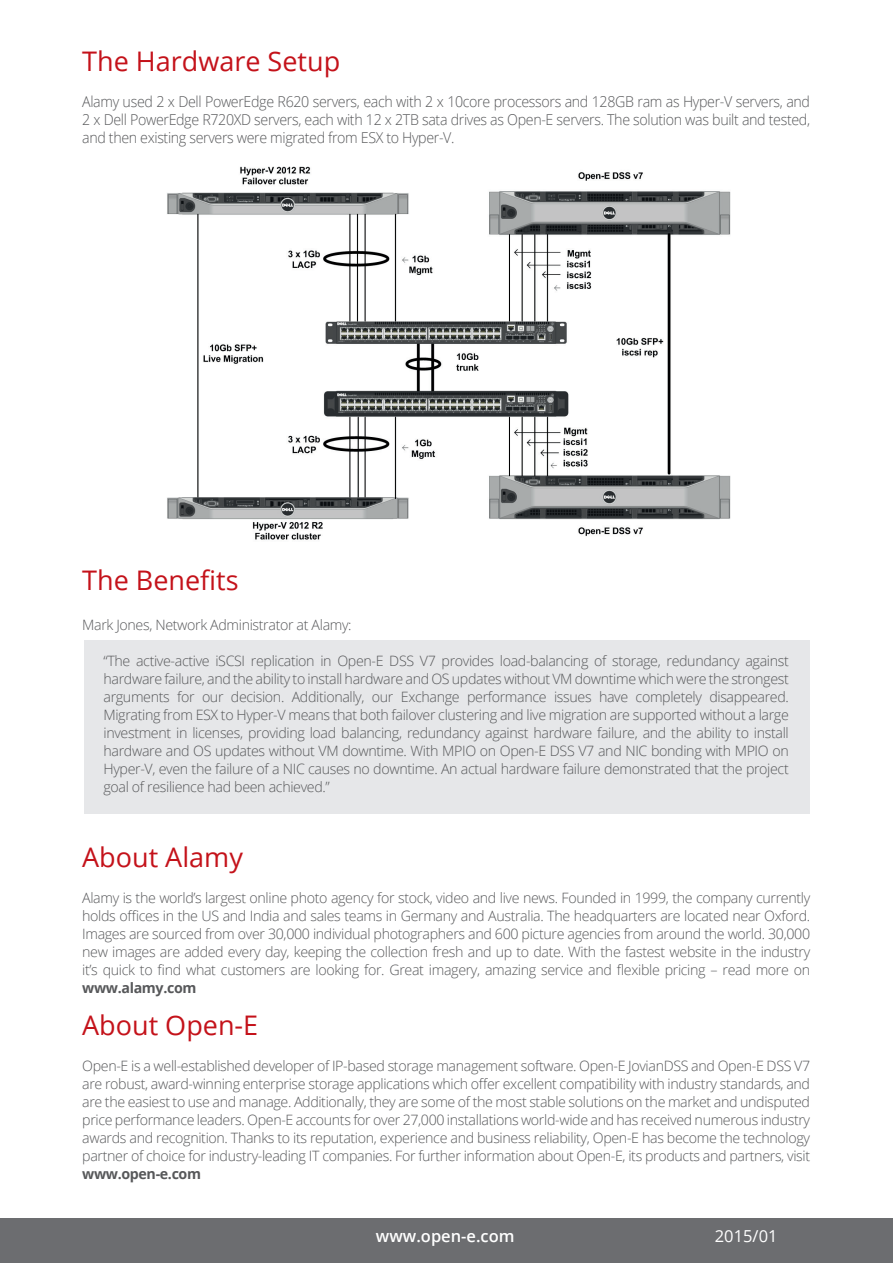
<style>
.page{position:relative;width:893px;height:1263px;background:#fff}
.page>*{position:absolute;margin:0;border:0;box-sizing:border-box;transform-origin:0 0}
.t1{font:27px "Open Sans";color:#c4121a}
.t2{font:600 16.5px "Open Sans";color:#fff}
.t3{font:16.5px "Open Sans";color:#fff}
.t4{font:300 15px/18px "Open Sans";letter-spacing:-.025em;color:#57585a;text-align:justify;scale:.95 1}
.t5{font:300 14.25px/18px "Open Sans";letter-spacing:-.025em;color:#57585a;text-align:justify}
.s1{font-weight:700}
</style>
<div class="page">
<div style="left:0;top:1219px;width:893px;height:44px;background:#6c6d70"></div>
<img style="left:167px;top:166px;width:564px;height:374px">
<div style="left:84px;top:640px;width:726px;height:174px;background:#e6e7e9"></div>
<p class="t1" style="left:82px;top:42px;width:260px">The Hardware Setup</p>
<p class="t4" style="left:82px;top:92px;width:768px">Alamy used 2 x Dell PowerEdge R620 servers, each with 2 x 10core processors and 128GB ram as Hyper-V servers, and 2 x Dell PowerEdge R720XD servers, each with 12 x 2TB sata drives as Open-E servers. The solution was built and tested, and then existing servers were migrated from ESX to Hyper-V.</p>
<p class="t1" style="left:82px;top:561px;width:158px">The Benefits</p>
<p class="t5" style="left:82px;top:616px;width:271px">Mark Jones, Network Administrator at Alamy:</p>
<p class="t5" style="left:103px;top:652px;width:687px">“The active-active iSCSI replication in Open-E DSS V7 provides load-balancing of storage, redundancy against hardware failure, and the ability to install hardware and OS updates without VM downtime which were the strongest arguments for our decision. Additionally, our Exchange performance issues have completely disappeared.<br>Migrating from ESX to Hyper-V means that both failover clustering and live migration are supported without a large investment in licenses, providing load balancing, redundancy against hardware failure, and the ability to install hardware and OS updates without VM downtime. With MPIO on Open-E DSS V7 and NIC bonding with MPIO on Hyper-V, even the failure of a NIC causes no downtime. An actual hardware failure demonstrated that the project goal of resilience had been achieved.”</p>
<p class="t1" style="left:82px;top:839px;width:162px">About Alamy</p>
<p class="t5" style="left:82px;top:889px;width:729px">Alamy is the world’s largest online photo agency for stock, video and live news. Founded in 1999, the company currently holds offices in the US and India and sales teams in Germany and Australia. The headquarters are located near Oxford.<br>Images are sourced from over 30,000 individual photographers and 600 picture agencies from around the world. 30,000 new images are added every day, keeping the collection fresh and up to date. With the fastest website in the industry it’s quick to find what customers are looking for. Great imagery, amazing service and flexible pricing – read more on <span class="s1">www.alamy.com</span></p>
<p class="t1" style="left:82px;top:1007px;width:178px">About Open-E</p>
<p class="t5" style="left:82px;top:1057px;width:729px">Open-E is a well-established developer of IP-based storage management software. Open-E JovianDSS and Open-E DSS V7 are robust, award-winning enterprise storage applications which offer excellent compatibility with industry standards, and are the easiest to use and manage. Additionally, they are some of the most stable solutions on the market and undisputed price performance leaders. Open-E accounts for over 27,000 installations world-wide and has received numerous industry awards and recognition. Thanks to its reputation, experience and business reliability, Open-E has become the technology partner of choice for industry-leading IT companies. For further information about Open-E, its products and partners, visit <span class="s1">www.open-e.com</span></p>
<p class="t2" style="left:376px;top:1225px;width:140px">www.open-e.com</p>
<p class="t3" style="left:715px;top:1225px;width:64px">2015/01</p>
</div>
